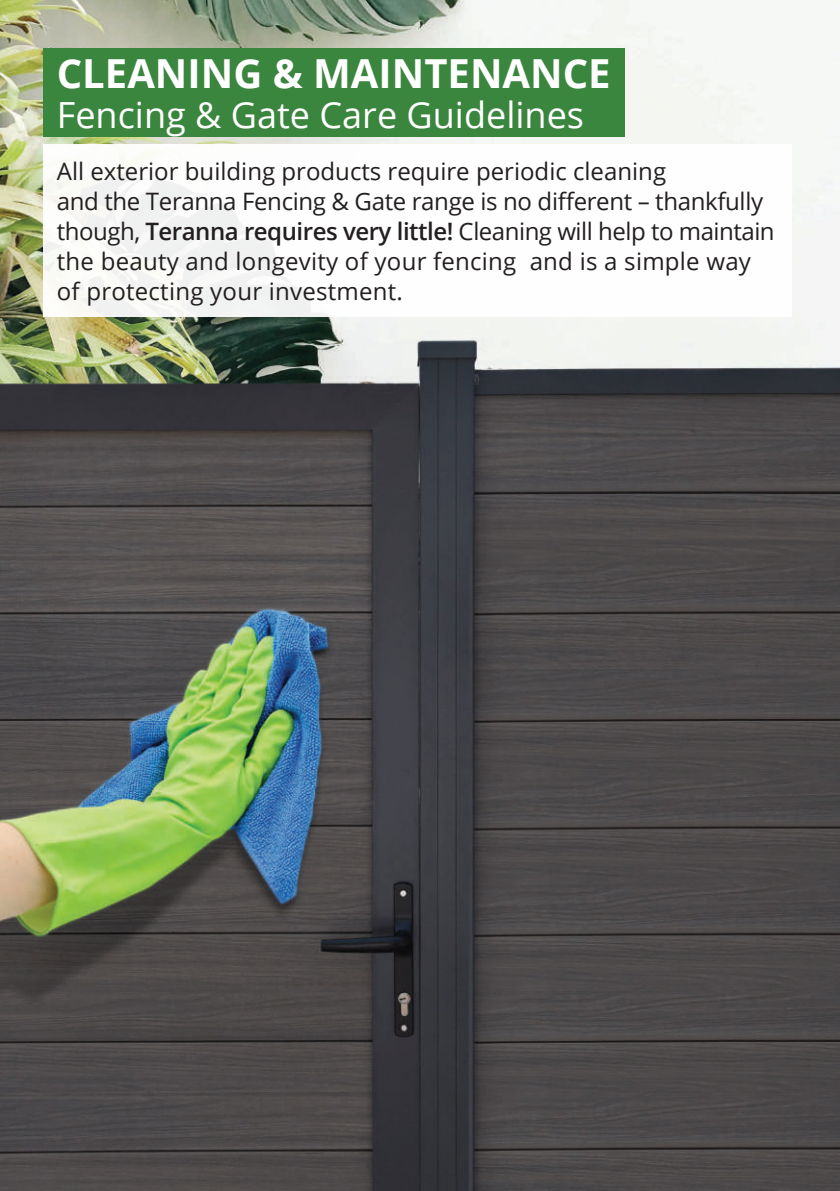
<style>
.page{position:relative;width:840px;height:1191px;background:#fff}
.page>*{position:absolute;margin:0;border:0;box-sizing:border-box;transform-origin:0 0}
.t1{font:700 40px "Open Sans";color:#fff}
.t2{font:36px "Open Sans";color:#fff}
.t3{font:24px/30px "Open Sans";color:#231f20}
.s1{font-weight:600}
</style>
<div class="page">
<img style="left:0;top:0;width:839px;height:1191px">
<div style="left:43px;top:48px;width:581px;height:89px;background:#3b863f"></div>
<div style="left:43px;top:144px;width:747px;height:173px;background:#fff"></div>
<h1 class="t1" style="left:57px;top:45px;width:555px">CLEANING &amp; MAINTENANCE</h1>
<h2 class="t2" style="left:57px;top:90px;width:528px">Fencing &amp; Gate Care Guidelines</h2>
<p class="t3" style="left:57px;top:156px;width:719px">All exterior building products require periodic cleaning<br>and the Teranna Fencing &amp; Gate range is no different – thankfully though, <span class="s1">Teranna requires very little!</span> Cleaning will help to maintain the beauty and longevity of your fencing and is a simple way of protecting your investment.</p>
</div>
